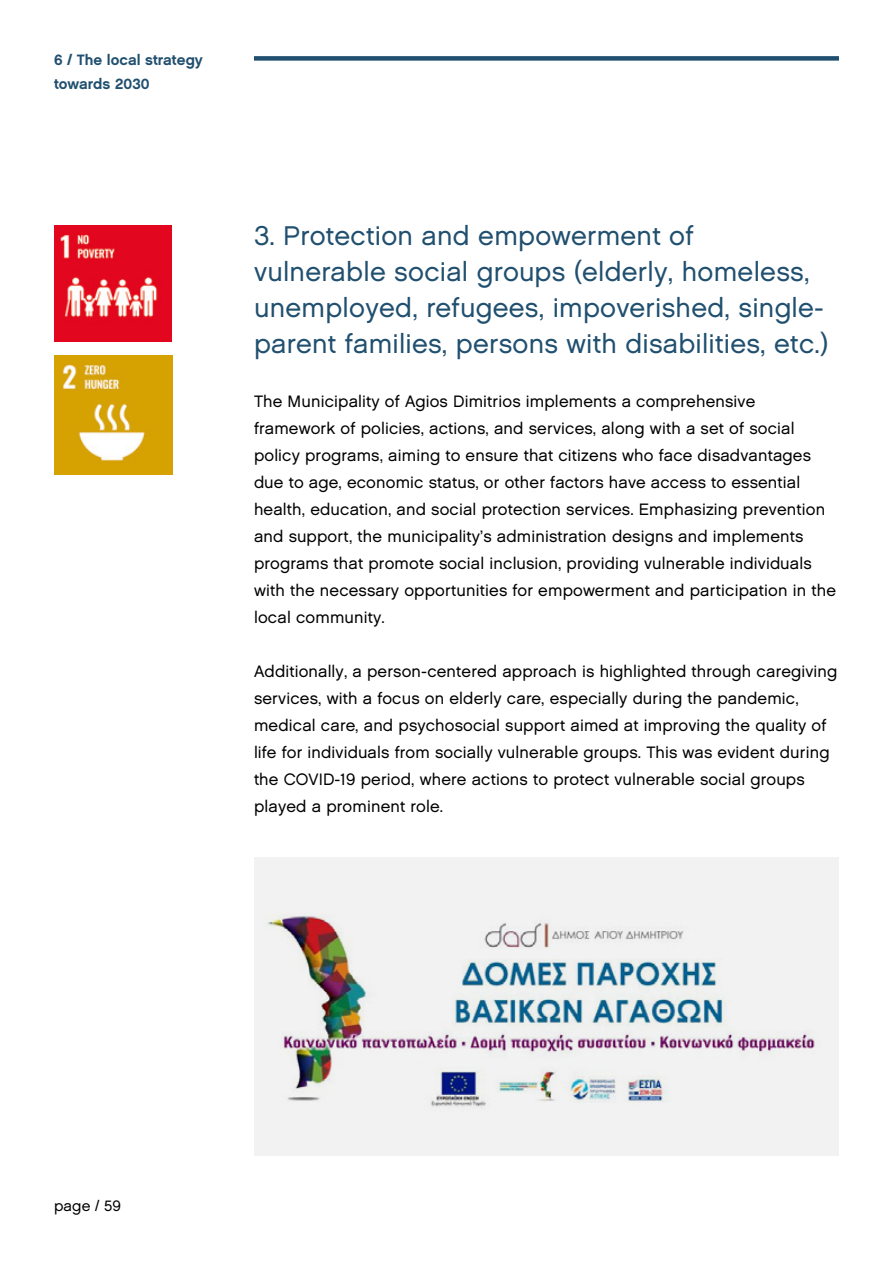
<style>
.page{position:relative;width:893px;height:1263px;background:#fff}
.page>*{position:absolute;margin:0;border:0;box-sizing:border-box;transform-origin:0 0}
.t1{font:27px/36px "Chalet London Nineteen Sixty";letter-spacing:.01em;color:#204f6f}
.t2{font:16.5px/27px "Chalet London Nineteen Sixty";letter-spacing:.01em;color:#000}
.t3{font:15px/24px "Chalet New York Nineteen Sixty";color:#204f6f}
.t4{font:15px "Chalet London Nineteen Sixty";letter-spacing:.015em;color:#000}
</style>
<div class="page">
<div style="left:254px;top:56px;width:585px;height:5px;background:#204f6f"></div>
<img style="left:54px;top:356px;width:118px;height:118px">
<img style="left:55px;top:225px;width:117px;height:117px">
<div style="left:254px;top:857px;width:585px;height:299px;background:#f2f2f2"></div>
<img style="left:268px;top:915px;width:547px;height:192px">
<p class="t3" style="left:54px;top:48px;width:150px">6 / The local strategy towards 2030</p>
<h1 class="t1" style="left:254px;top:218px;width:576px">3. Protection and empowerment of vulnerable social groups (elderly, homeless, unemployed, refugees, impoverished, single&shy;parent families, persons with disabilities, etc.)</h1>
<p class="t2" style="left:254px;top:388px;width:583px">The Municipality of Agios Dimitrios implements a comprehensive framework of policies, actions, and services, along with a set of social policy programs, aiming to ensure that citizens who face disadvantages due to age, economic status, or other factors have access to essential health, education, and social protection services. Emphasizing prevention and support, the municipality’s administration designs and implements programs that promote social inclusion, providing vulnerable individuals with the necessary opportunities for empowerment and participation in the local community.</p>
<p class="t2" style="left:254px;top:658px;width:585px">Additionally, a person-centered approach is highlighted through caregiving services, with a focus on elderly care, especially during the pandemic, medical care, and psychosocial support aimed at improving the quality of life for individuals from socially vulnerable groups. This was evident during the COVID-19 period, where actions to protect vulnerable social groups played a prominent role.</p>
<p class="t4" style="left:54px;top:1196px;width:69px">page / 59</p>
</div>
